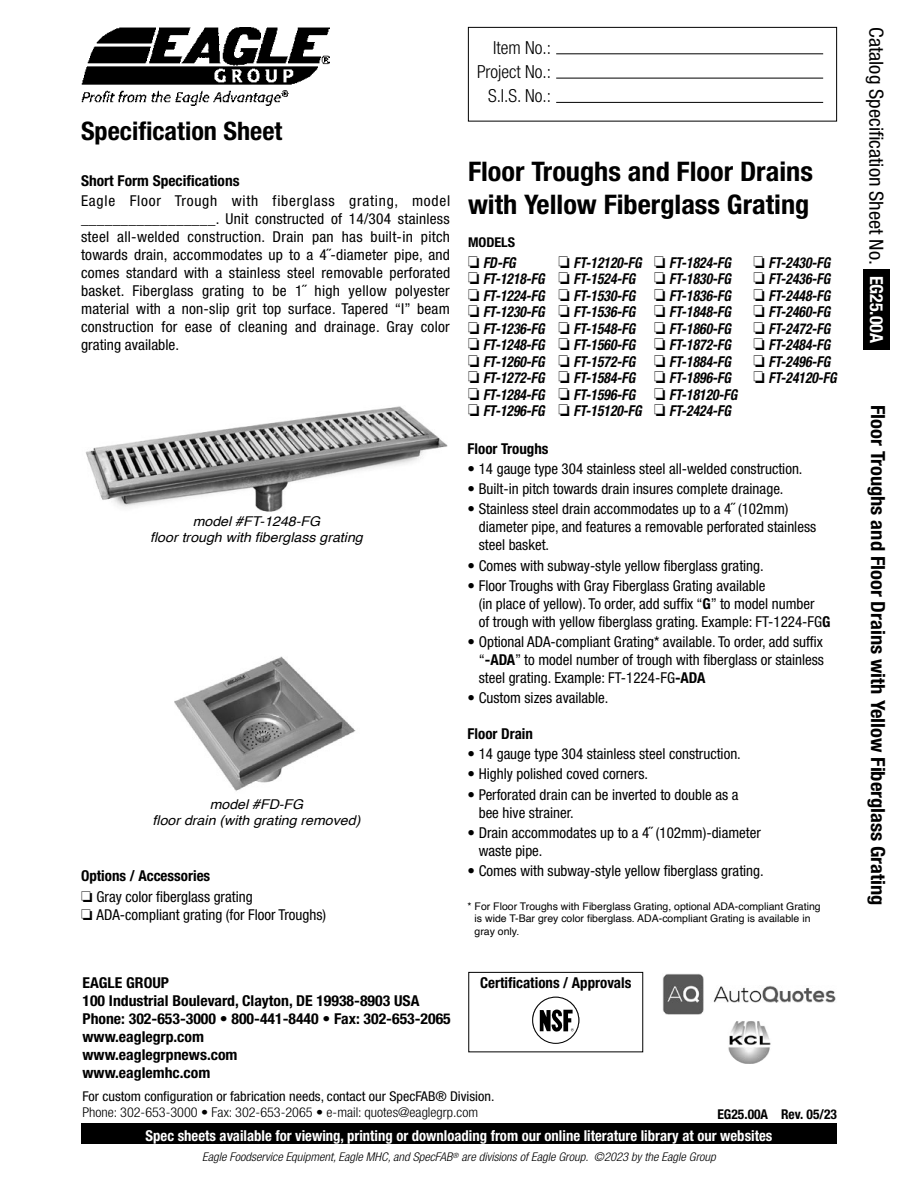
<style>
.page{position:relative;width:918px;height:1188px;background:#fff}
.page>*{position:absolute;margin:0;border:0;box-sizing:border-box;transform-origin:0 0}
.t1{font:700 condensed 27px/32.4px "Helvetica Neue LT Pro";color:#000;scale:1.05 1}
.t2{font:700 condensed 25.5px "Helvetica Neue LT Pro";color:#000}
.t3{font:700 condensed 19.5px "Helvetica Neue LT Pro";color:#000;scale:1.05 1}
.t4{font:condensed 19.5px "Helvetica Neue LT Pro";color:#000;scale:1.05 1}
.t5{font:300 condensed 18px/24px "Helvetica Neue LT Pro";color:#000;text-align:right}
.t6{font:condensed 15px/18px "Helvetica Neue LT Pro";color:#000}
.t7{font:italic 700 condensed 15px "Helvetica Neue LT Pro";color:#000;scale:.9 1}
.t8{font:700 condensed 15px/18px "Helvetica Neue LT Pro";color:#000;scale:1.05 1}
.t9{font:700 condensed 15px "Helvetica Neue LT Pro";color:#fff}
.t10{font:700 condensed 15px "Helvetica Neue LT Pro";color:#000}
.t11{font:italic 13.5px/16.2px "Helvetica";color:#000;text-align:center;scale:1.05 1}
.t12{font:condensed 13.5px "Helvetica Neue LT Pro";color:#000;scale:1.05 1}
.t13{font:300 condensed 13.5px "Helvetica Neue LT Pro";color:#000;scale:1.05 1}
.t14{font:700 condensed 13.5px "Helvetica Neue LT Pro";color:#000}
.t15{font:700 condensed 13.5px "Helvetica Neue LT Pro";color:#000;scale:1.05 1}
.t16{font:italic 300 condensed 12px "Helvetica Neue LT Pro";color:#000;scale:1.05 1}
.t17{font:10.5px/12.6px "Helvetica";color:#000}
.s1{font-weight:700}
.s2{font-weight:700;font-size:18px;color:#fff}
</style>
<div class="page">
<img style="left:85px;top:406px;width:363px;height:106px">
<img style="left:174px;top:656px;width:182px;height:135px">
<div style="left:468px;top:972px;width:175px;height:80px;border:1px solid #000"></div>
<svg style="left:468px;top:27px;width:369px;height:95px"></svg>
<hr style="left:556px;top:53px;width:267px;height:1px;background:#000">
<hr style="left:556px;top:78px;width:267px;height:1px;background:#000">
<hr style="left:556px;top:102px;width:267px;height:1px;background:#000">
<img style="left:81px;top:27px;width:248px;height:79px">
<svg style="left:532px;top:997px;width:47px;height:47px"></svg>
<div style="left:532px;top:997px;width:47px;height:47px;border:1px solid #000;border-radius:50%"></div>
<img style="left:728px;top:1021px;width:43px;height:43px">
<div style="left:81px;top:1124px;width:756px;height:20px;background:#000"></div>
<img style="left:663px;top:973px;width:173px;height:42px">
<div style="left:863px;top:269px;width:27px;height:81px;background:#000"></div>
<h2 class="t2" style="left:81px;top:116px;width:203px">Specification Sheet</h2>
<p class="t10" style="left:81px;top:171px;width:160px">Short Form Specifications</p>
<p class="t6" style="left:81px;top:191px;width:371px;text-align:justify">Eagle Floor Trough with fiberglass grating, model _________________. Unit constructed of 14/304 stainless steel all-welded construction. Drain pan has built-in pitch towards drain, accommodates up to a 4˝-diameter pipe, and comes standard with a stainless steel removable perforated basket. Fiberglass grating to be 1˝ high yellow polyester material with a non-slip grit top surface. Tapered “I” beam construction for ease of cleaning and drainage. Gray color grating available.</p>
<p class="t11" style="left:150px;top:514px;width:204px">model #FT-1248-FG<br>floor trough with fiberglass grating</p>
<p class="t11" style="left:153px;top:796px;width:199px">model #FD-FG<br>floor drain (with grating removed)</p>
<p class="t10" style="left:81px;top:866px;width:131px">Options / Accessories</p>
<p class="t6" style="left:81px;top:888px;width:173px">□ Gray color fiberglass grating</p>
<p class="t6" style="left:81px;top:906px;width:247px">□ ADA-compliant grating (for Floor Troughs)</p>
<p class="t5" style="left:477px;top:36px;width:76px">Item No.:<br>Project No.:<br>S.I.S. No.:</p>
<h1 class="t1" style="left:468px;top:156px;width:330px">Floor Troughs and Floor Drains with Yellow Fiberglass Grating</h1>
<p class="t15" style="left:468px;top:234px;width:46px">MODELS</p>
<p class="t7" style="left:468px;top:253px;width:55px">□ FD-FG</p>
<p class="t7" style="left:468px;top:270px;width:87px">□ FT-1218-FG</p>
<p class="t7" style="left:468px;top:286px;width:87px">□ FT-1224-FG</p>
<p class="t7" style="left:468px;top:303px;width:87px">□ FT-1230-FG</p>
<p class="t7" style="left:468px;top:319px;width:87px">□ FT-1236-FG</p>
<p class="t7" style="left:468px;top:336px;width:87px">□ FT-1248-FG</p>
<p class="t7" style="left:468px;top:352px;width:87px">□ FT-1260-FG</p>
<p class="t7" style="left:468px;top:369px;width:87px">□ FT-1272-FG</p>
<p class="t7" style="left:468px;top:385px;width:87px">□ FT-1284-FG</p>
<p class="t7" style="left:468px;top:402px;width:87px">□ FT-1296-FG</p>
<p class="t7" style="left:559px;top:253px;width:94px">□ FT-12120-FG</p>
<p class="t7" style="left:559px;top:270px;width:87px">□ FT-1524-FG</p>
<p class="t7" style="left:559px;top:286px;width:87px">□ FT-1530-FG</p>
<p class="t7" style="left:559px;top:303px;width:87px">□ FT-1536-FG</p>
<p class="t7" style="left:559px;top:319px;width:87px">□ FT-1548-FG</p>
<p class="t7" style="left:559px;top:336px;width:87px">□ FT-1560-FG</p>
<p class="t7" style="left:559px;top:352px;width:87px">□ FT-1572-FG</p>
<p class="t7" style="left:559px;top:369px;width:87px">□ FT-1584-FG</p>
<p class="t7" style="left:559px;top:385px;width:87px">□ FT-1596-FG</p>
<p class="t7" style="left:559px;top:402px;width:94px">□ FT-15120-FG</p>
<p class="t7" style="left:654px;top:253px;width:87px">□ FT-1824-FG</p>
<p class="t7" style="left:654px;top:270px;width:87px">□ FT-1830-FG</p>
<p class="t7" style="left:654px;top:286px;width:87px">□ FT-1836-FG</p>
<p class="t7" style="left:654px;top:303px;width:87px">□ FT-1848-FG</p>
<p class="t7" style="left:654px;top:319px;width:87px">□ FT-1860-FG</p>
<p class="t7" style="left:654px;top:336px;width:87px">□ FT-1872-FG</p>
<p class="t7" style="left:654px;top:352px;width:87px">□ FT-1884-FG</p>
<p class="t7" style="left:654px;top:369px;width:87px">□ FT-1896-FG</p>
<p class="t7" style="left:654px;top:385px;width:94px">□ FT-18120-FG</p>
<p class="t7" style="left:654px;top:402px;width:87px">□ FT-2424-FG</p>
<p class="t7" style="left:754px;top:253px;width:87px">□ FT-2430-FG</p>
<p class="t7" style="left:754px;top:270px;width:87px">□ FT-2436-FG</p>
<p class="t7" style="left:754px;top:286px;width:87px">□ FT-2448-FG</p>
<p class="t7" style="left:754px;top:303px;width:87px">□ FT-2460-FG</p>
<p class="t7" style="left:754px;top:319px;width:87px">□ FT-2472-FG</p>
<p class="t7" style="left:754px;top:336px;width:87px">□ FT-2484-FG</p>
<p class="t7" style="left:754px;top:352px;width:87px">□ FT-2496-FG</p>
<p class="t7" style="left:754px;top:369px;width:94px">□ FT-24120-FG</p>
<p class="t10" style="left:468px;top:440px;width:82px">Floor Troughs</p>
<p class="t6" style="left:468px;top:460px;width:336px">• 14 gauge type 304 stainless steel all-welded construction.</p>
<p class="t6" style="left:468px;top:480px;width:317px">• Built-in pitch towards drain insures complete drainage.</p>
<p class="t6" style="left:479px;top:500px;width:339px;text-indent:-11px">• Stainless steel drain accommodates up to a 4˝ (102mm) diameter pipe, and features a removable perforated stainless steel basket.</p>
<p class="t6" style="left:468px;top:556px;width:298px">• Comes with subway-style yellow fiberglass grating.</p>
<p class="t6" style="left:479px;top:576px;width:353px;text-indent:-11px">• Floor Troughs with Gray Fiberglass Grating available<br>(in place of yellow). To order, add suffix “<span class="s1">G</span>” to model number<br>of trough with yellow fiberglass grating. Example: FT-1224-FG<span class="s1">G</span></p>
<p class="t6" style="left:479px;top:632px;width:347px;text-align:justify;text-indent:-11px">• Optional ADA-compliant Grating* available. To order, add suffix “<span class="s1">-ADA</span>” to model number of trough with fiberglass or stainless steel grating. Example: FT-1224-FG<span class="s1">-ADA</span></p>
<p class="t6" style="left:468px;top:689px;width:142px">• Custom sizes available.</p>
<p class="t10" style="left:468px;top:725px;width:67px">Floor Drain</p>
<p class="t6" style="left:468px;top:745px;width:275px">• 14 gauge type 304 stainless steel construction.</p>
<p class="t6" style="left:468px;top:765px;width:182px">• Highly polished coved corners.</p>
<p class="t6" style="left:479px;top:785px;width:261px;text-indent:-11px">• Perforated drain can be inverted to double as a bee hive strainer.</p>
<p class="t6" style="left:479px;top:823px;width:284px;text-indent:-11px">• Drain accommodates up to a 4˝ (102mm)-diameter waste pipe.</p>
<p class="t6" style="left:468px;top:861px;width:298px">• Comes with subway-style yellow fiberglass grating.</p>
<p class="t17" style="left:475px;top:900px;width:348px;text-indent:-7px">* For Floor Troughs with Fiberglass Grating, optional ADA-compliant Grating is wide T-Bar grey color fiberglass. ADA-compliant Grating is available in gray only.</p>
<p class="t8" style="left:82px;top:973px;width:352px">EAGLE GROUP<br>100 Industrial Boulevard, Clayton, DE 19938-8903 USA<br>Phone: 302-653-3000 • 800-441-8440 • Fax: 302-653-2065 www.eaglegrp.com<br>www.eaglegrpnews.com<br>www.eaglemhc.com</p>
<p class="t12" style="left:82px;top:1088px;width:394px">For custom configuration or fabrication needs, contact our SpecFAB® Division.</p>
<p class="t13" style="left:82px;top:1104px;width:378px">Phone: 302-653-3000 • Fax: 302-653-2065 • e-mail: quotes@eaglegrp.com</p>
<p class="t16" style="left:202px;top:1150px;width:491px">Eagle Foodservice Equipment, Eagle MHC, and SpecFAB<sup>®</sup> are divisions of Eagle Group. ©2023 by the Eagle Group</p>
<p class="t10" style="left:480px;top:974px;width:153px">Certifications / Approvals</p>
<p class="t14" style="left:717px;top:1106px;width:121px">EG25.00A Rev. 05/23</p>
<p class="t9" style="left:146px;top:1127px;width:628px">Spec sheets available for viewing, printing or downloading from our online literature library at our websites</p>
<h3 class="t4" style="left:888px;top:27px;width:303px;rotate:90deg">Catalog Specification Sheet No. <span class="s2">EG25.00A</span></h3>
<h3 class="t3" style="left:890px;top:405px;width:478px;rotate:90deg">Floor Troughs and Floor Drains with Yellow Fiberglass Grating</h3>
</div>
